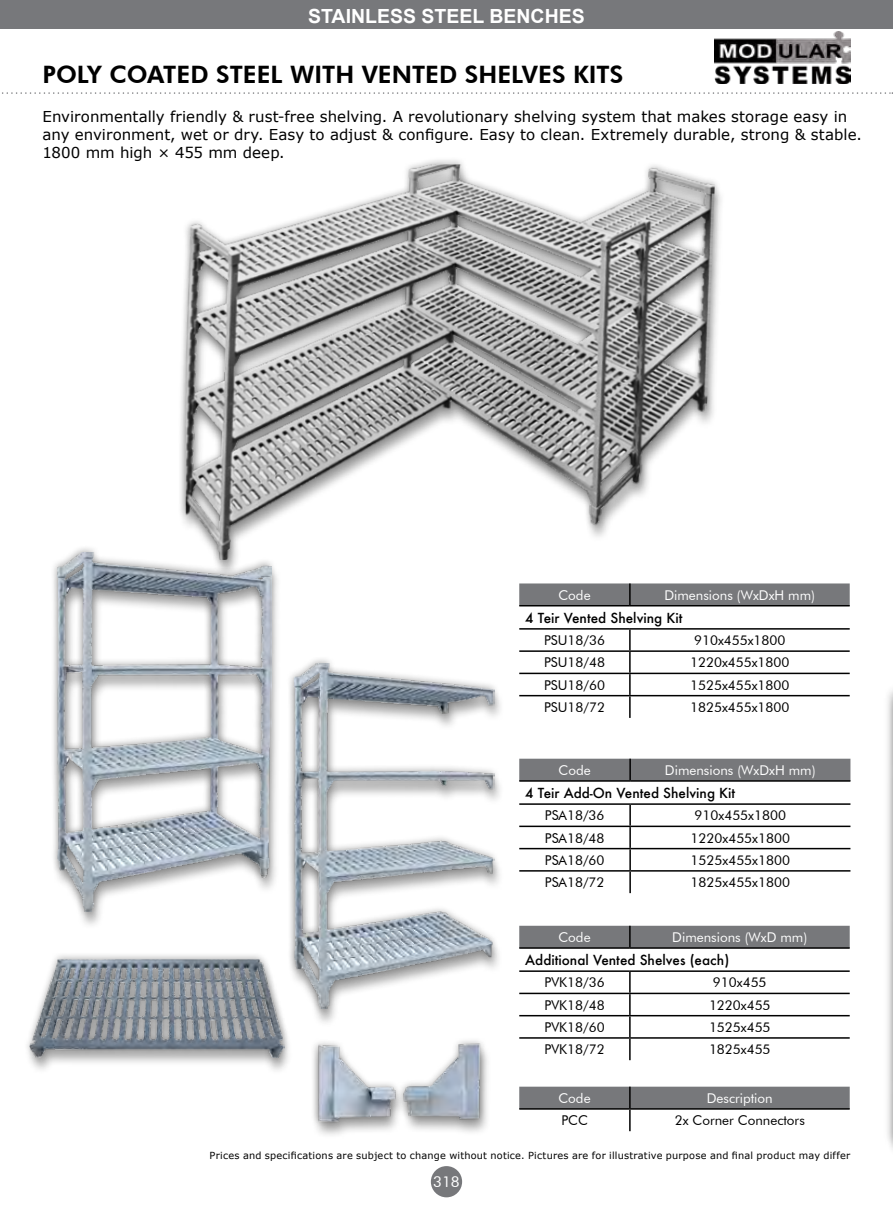
<style>
.page{position:relative;width:893px;height:1212px;background:#fff}
.page>*{position:absolute;margin:0;border:0;box-sizing:border-box;transform-origin:0 0}
.t1{font:800 24px "Futura BT";color:#000}
.t2{font:700 19.5px "Arial";color:#fff}
.t3{font:15px/18px "Verdana";letter-spacing:.005em;color:#000}
.t4{font:15px "Futura BT";color:#fff}
.t5{font:13.5px "Futura BT";color:#000}
.t6{font:13.5px "Futura BT";color:#fff}
.t7{font:500 13.5px "Futura";color:#000}
.t8{font:9.75px "Verdana";letter-spacing:.02em;color:#000}
</style>
<div class="page">
<div style="left:0;top:0;width:893px;height:29px;background:#77787b"></div>
<div style="left:431px;top:1166px;width:31px;height:31px;background:#77787b;border-radius:50%"></div>
<svg style="left:2px;top:92px;width:890px;height:2px"></svg>
<div style="left:519px;top:583px;width:331px;height:22px;background:#77787b"></div>
<hr style="left:629px;top:583px;width:2px;height:22px;background:#000">
<hr style="left:519px;top:605px;width:111px;height:1px;background:#000">
<hr style="left:630px;top:605px;width:220px;height:1px;background:#000">
<hr style="left:519px;top:628px;width:111px;height:2px;background:#000">
<hr style="left:630px;top:628px;width:220px;height:2px;background:#000">
<hr style="left:629px;top:630px;width:2px;height:20px;background:#000">
<hr style="left:519px;top:650px;width:111px;height:2px;background:#000">
<hr style="left:630px;top:650px;width:220px;height:2px;background:#000">
<hr style="left:629px;top:652px;width:2px;height:21px;background:#000">
<hr style="left:519px;top:673px;width:111px;height:1px;background:#000">
<hr style="left:630px;top:673px;width:220px;height:1px;background:#000">
<hr style="left:629px;top:674px;width:2px;height:21px;background:#000">
<hr style="left:519px;top:695px;width:111px;height:1px;background:#000">
<hr style="left:630px;top:695px;width:220px;height:1px;background:#000">
<hr style="left:629px;top:696px;width:2px;height:22px;background:#000">
<div style="left:519px;top:926px;width:331px;height:21px;background:#77787b"></div>
<hr style="left:629px;top:926px;width:2px;height:21px;background:#000">
<hr style="left:519px;top:947px;width:111px;height:2px;background:#000">
<hr style="left:630px;top:947px;width:220px;height:2px;background:#000">
<hr style="left:519px;top:970px;width:111px;height:2px;background:#000">
<hr style="left:630px;top:970px;width:220px;height:2px;background:#000">
<hr style="left:629px;top:972px;width:2px;height:21px;background:#000">
<hr style="left:519px;top:993px;width:111px;height:1px;background:#000">
<hr style="left:630px;top:993px;width:220px;height:1px;background:#000">
<hr style="left:629px;top:994px;width:2px;height:21px;background:#000">
<hr style="left:519px;top:1015px;width:111px;height:1px;background:#000">
<hr style="left:630px;top:1015px;width:220px;height:1px;background:#000">
<hr style="left:629px;top:1016px;width:2px;height:21px;background:#000">
<hr style="left:519px;top:1037px;width:111px;height:2px;background:#000">
<hr style="left:630px;top:1037px;width:220px;height:2px;background:#000">
<hr style="left:629px;top:1039px;width:2px;height:21px;background:#000">
<div style="left:519px;top:759px;width:331px;height:21px;background:#77787b"></div>
<hr style="left:629px;top:759px;width:2px;height:21px;background:#000">
<hr style="left:519px;top:780px;width:111px;height:2px;background:#000">
<hr style="left:630px;top:780px;width:220px;height:2px;background:#000">
<hr style="left:519px;top:803px;width:111px;height:2px;background:#000">
<hr style="left:630px;top:803px;width:220px;height:2px;background:#000">
<hr style="left:629px;top:805px;width:2px;height:20px;background:#000">
<hr style="left:519px;top:825px;width:111px;height:2px;background:#000">
<hr style="left:630px;top:825px;width:220px;height:2px;background:#000">
<hr style="left:629px;top:827px;width:2px;height:21px;background:#000">
<hr style="left:519px;top:848px;width:111px;height:1px;background:#000">
<hr style="left:630px;top:848px;width:220px;height:1px;background:#000">
<hr style="left:629px;top:849px;width:2px;height:21px;background:#000">
<hr style="left:519px;top:870px;width:111px;height:1px;background:#000">
<hr style="left:630px;top:870px;width:220px;height:1px;background:#000">
<hr style="left:629px;top:871px;width:2px;height:22px;background:#000">
<div style="left:519px;top:1087px;width:331px;height:21px;background:#77787b"></div>
<hr style="left:629px;top:1087px;width:2px;height:21px;background:#000">
<hr style="left:519px;top:1108px;width:111px;height:2px;background:#000">
<hr style="left:630px;top:1108px;width:220px;height:2px;background:#000">
<hr style="left:629px;top:1110px;width:2px;height:21px;background:#000">
<div style="left:312px;top:1045px;width:179px;height:94px;background:#000;opacity:.35"></div>
<div style="left:310px;top:1037px;width:177px;height:91px;background:#000;opacity:.35"></div>
<img style="left:313px;top:1041px;width:172px;height:85px">
<div style="left:286px;top:656px;width:214px;height:360px;background:#000;opacity:.35"></div>
<img style="left:293px;top:663px;width:202px;height:346px">
<div style="left:50px;top:545px;width:227px;height:374px;background:#000;opacity:.35"></div>
<img style="left:57px;top:552px;width:214px;height:359px">
<div style="left:24px;top:960px;width:270px;height:116px;background:#fff"></div>
<div style="left:23px;top:952px;width:267px;height:112px;background:#000;opacity:.35"></div>
<img style="left:30px;top:959px;width:255px;height:99px">
<div style="left:179px;top:165px;width:546px;height:414px;background:#000;opacity:.35"></div>
<div style="left:178px;top:157px;width:543px;height:410px;background:#000;opacity:.35"></div>
<img style="left:186px;top:164px;width:529px;height:396px">
<img style="left:715px;top:31px;width:135px;height:53px">
<div style="left:883px;top:619px;width:10px;height:530px;background:#000;opacity:.35"></div>
<img style="left:883px;top:619px;width:10px;height:7px">
<h2 class="t2" style="left:308px;top:4px;width:278px">STAINLESS STEEL BENCHES</h2>
<h1 class="t1" style="left:43px;top:60px;width:582px">POLY COATED STEEL WITH VENTED SHELVES KITS</h1>
<p class="t3" style="left:43px;top:108px;width:821px">Environmentally friendly &amp; rust-free shelving. A revolutionary shelving system that makes storage easy in any environment, wet or dry. Easy to adjust &amp; configure. Easy to clean. Extremely durable, strong &amp; stable.<br>1800 mm high × 455 mm deep.</p>
<p class="t6" style="left:558px;top:587px;width:34px">Code</p>
<p class="t6" style="left:664px;top:587px;width:152px">Dimensions (WxDxH mm)</p>
<p class="t7" style="left:525px;top:609px;width:159px">4 Teir Vented Shelving Kit</p>
<p class="t5" style="left:544px;top:632px;width:63px">PSU18/36</p>
<p class="t5" style="left:694px;top:632px;width:93px">910x455x1800</p>
<p class="t5" style="left:544px;top:654px;width:63px">PSU18/48</p>
<p class="t5" style="left:690px;top:654px;width:101px">1220x455x1800</p>
<p class="t5" style="left:544px;top:677px;width:63px">PSU18/60</p>
<p class="t5" style="left:690px;top:677px;width:101px">1525x455x1800</p>
<p class="t5" style="left:544px;top:699px;width:63px">PSU18/72</p>
<p class="t5" style="left:690px;top:699px;width:101px">1825x455x1800</p>
<p class="t6" style="left:559px;top:762px;width:34px">Code</p>
<p class="t6" style="left:665px;top:762px;width:152px">Dimensions (WxDxH mm)</p>
<p class="t7" style="left:525px;top:784px;width:212px">4 Teir Add-On Vented Shelving Kit</p>
<p class="t5" style="left:545px;top:807px;width:61px">PSA18/36</p>
<p class="t5" style="left:695px;top:807px;width:93px">910x455x1800</p>
<p class="t5" style="left:545px;top:830px;width:61px">PSA18/48</p>
<p class="t5" style="left:691px;top:830px;width:101px">1220x455x1800</p>
<p class="t5" style="left:545px;top:852px;width:61px">PSA18/60</p>
<p class="t5" style="left:691px;top:852px;width:101px">1525x455x1800</p>
<p class="t5" style="left:545px;top:874px;width:61px">PSA18/72</p>
<p class="t5" style="left:691px;top:874px;width:101px">1825x455x1800</p>
<p class="t6" style="left:558px;top:929px;width:34px">Code</p>
<p class="t6" style="left:672px;top:929px;width:137px">Dimensions (WxD mm)</p>
<p class="t7" style="left:525px;top:951px;width:206px">Additional Vented Shelves (each)</p>
<p class="t5" style="left:544px;top:974px;width:62px">PVK18/36</p>
<p class="t5" style="left:713px;top:974px;width:55px">910x455</p>
<p class="t5" style="left:544px;top:997px;width:62px">PVK18/48</p>
<p class="t5" style="left:709px;top:997px;width:63px">1220x455</p>
<p class="t5" style="left:544px;top:1019px;width:62px">PVK18/60</p>
<p class="t5" style="left:709px;top:1019px;width:63px">1525x455</p>
<p class="t5" style="left:544px;top:1041px;width:62px">PVK18/72</p>
<p class="t5" style="left:709px;top:1041px;width:63px">1825x455</p>
<p class="t6" style="left:558px;top:1090px;width:34px">Code</p>
<p class="t6" style="left:707px;top:1090px;width:67px">Description</p>
<p class="t5" style="left:561px;top:1112px;width:28px">PCC</p>
<p class="t5" style="left:675px;top:1112px;width:132px">2x Corner Connectors</p>
<p class="t8" style="left:210px;top:1149px;width:642px">Prices and specifications are subject to change without notice. Pictures are for illustrative purpose and final product may differ</p>
<p class="t4" style="left:433px;top:1172px;width:28px">318</p>
</div>
